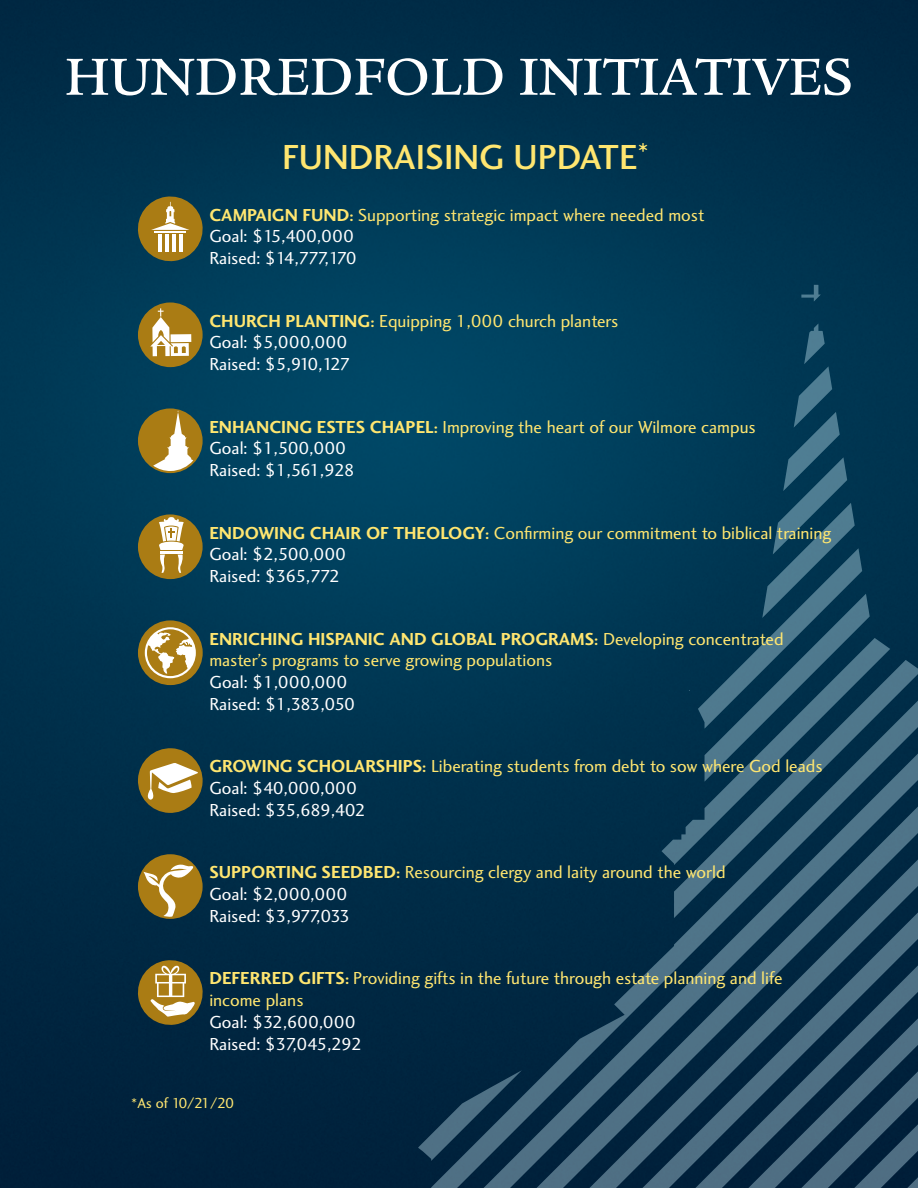
<style>
.page{position:relative;width:918px;height:1188px;background:#fff}
.page>*{position:absolute;margin:0;border:0;box-sizing:border-box;transform-origin:0 0}
.t1{font:500 56.55px "Legacy Ser ITC";color:#fff}
.t2{font:500 36px "Charlotte Sans Std";color:#ffe670}
.t3{font:18px/21.9px "Charlotte Sans Std";color:#ffe670}
.t4{font:18px/21.9px "Charlotte Sans Std";color:#fff}
.t5{font:15px "Charlotte Sans Std";letter-spacing:-.1em;color:#ffe670}
.s1{font-weight:700}
.s2{font-weight:700;font-size:15px}
.s3{color:#fff}
.s4{font-weight:700;color:#ffe670}
.s5{font-weight:700;font-size:15px;color:#ffe670}
.s6{color:#ffe670}
</style>
<div class="page">
<img style="left:0;top:0;width:918px;height:1188px">
<svg style="left:431px;top:690px;width:230px;height:332px;background:#00304b"></svg>
<div style="left:461px;top:744px;width:200px;height:278px;background:#002f4a"></div>
<svg style="left:890px;top:660px;width:28px;height:137px;background:#29536a"></svg>
<svg style="left:418px;top:1070px;width:13px;height:91px"></svg>
<svg style="left:661px;top:638px;width:229px;height:159px;background:#123f59"></svg>
<svg style="left:514px;top:797px;width:404px;height:225px;background:#0d3751"></svg>
<svg style="left:567px;top:831px;width:351px;height:131px;background:#1c435c"></svg>
<svg style="left:801px;top:285px;width:20px;height:17px"></svg>
<svg style="left:698px;top:323px;width:172px;height:459px;background:#144761"></svg>
<div style="left:431px;top:1022px;width:121px;height:18px;background:#002640"></div>
<svg style="left:431px;top:1040px;width:121px;height:148px;background:#1b3e56"></svg>
<svg style="left:552px;top:962px;width:366px;height:226px;background:#25475f"></svg>
<svg style="left:136px;top:194px;width:69px;height:69px;background:#7f7745"></svg>
<div style="left:138px;top:302px;width:65px;height:65px;background:#aa7c14;border-radius:50%"></div>
<svg style="left:150px;top:308px;width:41px;height:48px"></svg>
<div style="left:138px;top:408px;width:65px;height:65px;background:#aa7c14;border-radius:50%"></div>
<svg style="left:153px;top:410px;width:40px;height:61px"></svg>
<div style="left:138px;top:514px;width:65px;height:65px;background:#aa7c14;border-radius:50%"></div>
<svg style="left:159px;top:517px;width:26px;height:56px"></svg>
<div style="left:138px;top:620px;width:65px;height:65px;background:#aa7c14;border-radius:50%"></div>
<svg style="left:145px;top:627px;width:51px;height:51px"></svg>
<svg style="left:137px;top:748px;width:66px;height:66px"></svg>
<div style="left:138px;top:854px;width:65px;height:65px;background:#aa7c14;border-radius:50%"></div>
<svg style="left:143px;top:865px;width:51px;height:53px"></svg>
<svg style="left:136px;top:958px;width:69px;height:69px;background:#817445"></svg>
<h1 class="t1" style="left:65px;top:45px;width:790px">HUNDREDFOLD INITIATIVES</h1>
<h2 class="t2" style="left:282px;top:136px;width:368px">FUNDRAISING UPDATE<sup>*</sup></h2>
<p class="t3" style="left:209px;top:204px;width:497px"><span class="s1">CAMPAIGN FUND</span><span class="s2">:</span> Supporting strategic impact where needed most<br><span class="s3">Goal: $15,400,000<br>Raised: $14,777,170</span></p>
<p class="t4" style="left:209px;top:310px;width:410px"><span class="s4">CHURCH PLANTING</span><span class="s5">:</span> <span class="s6">Equipping 1,000 church planters<br></span>Goal: $5,000,000<br>Raised: $5,910,127</p>
<p class="t3" style="left:209px;top:416px;width:548px"><span class="s1">ENHANCING ESTES CHAPEL</span><span class="s2">:</span> Improving the heart of our Wilmore campus<br><span class="s3">Goal: $1,500,000<br>Raised: $1,561,928</span></p>
<p class="t3" style="left:209px;top:522px;width:624px"><span class="s1">ENDOWING CHAIR OF THEOLOGY</span><span class="s2">:</span> Confirming our commitment to biblical training<br><span class="s3">Goal: $2,500,000<br>Raised: $365,772</span></p>
<p class="t3" style="left:209px;top:628px;width:576px"><span class="s1">ENRICHING HISPANIC AND GLOBAL PROGRAMS</span><span class="s2">:</span> Developing concentrated master’s programs to serve growing populations</p>
<p class="t4" style="left:209px;top:672px;width:147px">Goal: $1,000,000<br>Raised: $1,383,050</p>
<p class="t3" style="left:209px;top:756px;width:615px"><span class="s1">GROWING SCHOLARSHIPS</span><span class="s2">:</span> Liberating students from debt to sow where God leads<br><span class="s3">Goal: $40,000,000<br>Raised: $35,689,402</span></p>
<p class="t3" style="left:209px;top:862px;width:518px"><span class="s1">SUPPORTING SEEDBED</span><span class="s2">:</span> Resourcing clergy and laity around the world<br><span class="s3">Goal: $2,000,000<br>Raised: $3,977,033</span></p>
<p class="t3" style="left:209px;top:968px;width:575px"><span class="s1">DEFERRED GIFTS</span><span class="s2">:</span> Providing gifts in the future through estate planning and life income plans</p>
<p class="t4" style="left:209px;top:1012px;width:154px">Goal: $32,600,000<br>Raised: $37,045,292</p>
<p class="t5" style="left:131px;top:1095px;width:105px">*As of 10/21/20</p>
</div>
